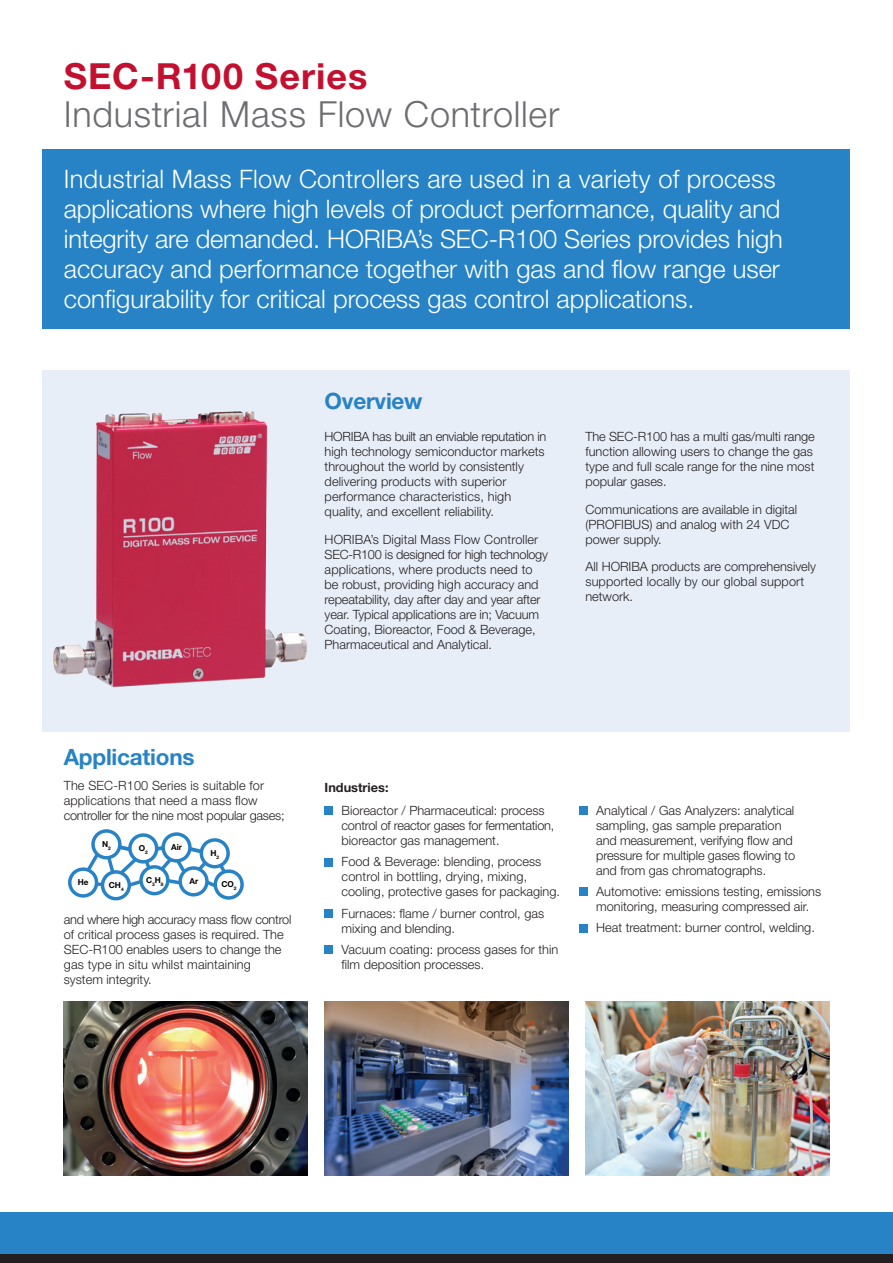
<style>
.page{position:relative;width:893px;height:1263px;background:#fff}
.page>*{position:absolute;margin:0;border:0;box-sizing:border-box;transform-origin:0 0}
.t1{font:300 36px/37.5px "Helvetica Neue LT Std";letter-spacing:.02em;color:#6c6d70}
.Body_Header_Silver{font:300 25.5px/30px "Helvetica Neue LT Std";color:#fff}
.Body_Header_Silver-2{font:700 22.5px "Helvetica Neue LT Std";letter-spacing:-.01em;color:#2783c5}
.Body_Black{font:300 12.75px/15px "Helvetica Neue LT Std";color:#231f20}
.Bullets_Black{font:300 12.75px/15px "Helvetica Neue LT Std";color:#231f20}
.Body_Bold_Black7{font:700 12.75px "Helvetica Neue LT Std";color:#231f20}
.t2{font:700 8.25px "Helvetica Neue";color:#000001}
.t3{font:700 4.8px "Helvetica Neue";color:#000001}
.s1{font-weight:700;color:#c3102f}
</style>
<div class="page">
<div style="left:43px;top:370px;width:807px;height:361px;background:#e8eef8"></div>
<div style="left:43px;top:150px;width:807px;height:179px;background:#2783c5"></div>
<img style="left:585px;top:1001px;width:244px;height:174px">
<img style="left:64px;top:1001px;width:244px;height:175px">
<img style="left:325px;top:1001px;width:243px;height:175px">
<div style="left:325px;top:806px;width:8px;height:9px;background:#2783c5"></div>
<div style="left:325px;top:858px;width:8px;height:8px;background:#2783c5"></div>
<div style="left:325px;top:909px;width:8px;height:9px;background:#2783c5"></div>
<div style="left:325px;top:946px;width:8px;height:8px;background:#2783c5"></div>
<img style="left:53px;top:411px;width:254px;height:277px">
<div style="left:0;top:1212px;width:893px;height:47px;background:#2783c5"></div>
<div style="left:0;top:1254px;width:893px;height:9px;background:#231f20"></div>
<svg style="left:68px;top:829px;width:176px;height:71px"></svg>
<div style="left:579px;top:806px;width:9px;height:8px;background:#2783c5"></div>
<div style="left:579px;top:887px;width:9px;height:9px;background:#2783c5"></div>
<div style="left:579px;top:924px;width:9px;height:8px;background:#2783c5"></div>
<p class="t1" style="left:64px;top:57px;width:497px"><span class="s1">SEC-R100 Series<br></span>Industrial Mass Flow Controller</p>
<p class="Body_Header_Silver" style="left:64px;top:164px;width:720px">Industrial Mass Flow Controllers are used in a variety of process applications where high levels of product performance, quality and integrity are demanded. HORIBA’s SEC-R100 Series provides high accuracy and performance together with gas and flow range user configurability for critical process gas control applications.</p>
<p class="Body_Header_Silver-2" style="left:325px;top:387px;width:100px">Overview</p>
<p class="Body_Black" style="left:325px;top:428px;width:223px">HORIBA has built an enviable reputation in high technology semiconductor markets throughout the world by consistently delivering products with superior performance characteristics, high quality, and excellent reliability.</p>
<p class="Body_Black" style="left:325px;top:531px;width:225px">HORIBA’s Digital Mass Flow Controller SEC-R100 is designed for high technology applications, where products need to be robust, providing high accuracy and repeatability, day after day and year after year. Typical applications are in; Vacuum Coating, Bioreactor, Food &amp; Beverage, Pharmaceutical and Analytical.</p>
<p class="Body_Black" style="left:585px;top:428px;width:231px">The SEC-R100 has a multi gas/multi range function allowing users to change the gas type and full scale range for the nine most popular gases.</p>
<p class="Body_Black" style="left:585px;top:501px;width:213px">Communications are available in digital (PROFIBUS) and analog with 24 VDC power supply.</p>
<p class="Body_Black" style="left:585px;top:559px;width:232px">All HORIBA products are comprehensively supported locally by our global support network.</p>
<p class="Body_Header_Silver-2" style="left:64px;top:743px;width:132px">Applications</p>
<p class="Body_Black" style="left:64px;top:778px;width:222px">The SEC-R100 Series is suitable for applications that need a mass flow controller for the nine most popular gases;</p>
<p class="t2" style="left:102px;top:837px;width:10px">N<sub>2</sub></p>
<p class="t2" style="left:78px;top:875px;width:12px">He</p>
<p class="t2" style="left:109px;top:879px;width:16px">CH<sub>4</sub></p>
<p class="t2" style="left:139px;top:841px;width:8px">O</p>
<p class="t2" style="left:171px;top:840px;width:12px">Air</p>
<p class="t3" style="left:145px;top:848px;width:4px">2</p>
<p class="t2" style="left:146px;top:874px;width:19px">C<sub>3</sub>H<sub>8</sub></p>
<p class="t2" style="left:189px;top:875px;width:10px">Ar</p>
<p class="t2" style="left:210px;top:846px;width:10px">H<sub>2</sub></p>
<p class="t2" style="left:221px;top:878px;width:17px">CO<sub>2</sub></p>
<p class="Body_Black" style="left:64px;top:911px;width:229px">and where high accuracy mass flow control of critical process gases is required. The SEC-R100 enables users to change the gas type in situ whilst maintaining system integrity.</p>
<p class="Body_Bold_Black7" style="left:325px;top:779px;width:65px">Industries:</p>
<p class="Bullets_Black" style="left:342px;top:803px;width:214px">Bioreactor / Pharmaceutical: process control of reactor gases for fermentation, bioreactor gas management.</p>
<p class="Bullets_Black" style="left:342px;top:854px;width:220px">Food &amp; Beverage: blending, process control in bottling, drying, mixing, cooling, protective gases for packaging.</p>
<p class="Bullets_Black" style="left:342px;top:905px;width:204px">Furnaces: flame / burner control, gas mixing and blending.</p>
<p class="Bullets_Black" style="left:342px;top:942px;width:218px">Vacuum coating: process gases for thin film deposition processes.</p>
<p class="Bullets_Black" style="left:596px;top:802px;width:200px">Analytical / Gas Analyzers: analytical sampling, gas sample preparation and measurement, verifying flow and pressure for multiple gases flowing to and from gas chromatographs.</p>
<p class="Bullets_Black" style="left:596px;top:884px;width:226px">Automotive: emissions testing, emissions monitoring, measuring compressed air.</p>
<p class="Bullets_Black" style="left:596px;top:920px;width:220px">Heat treatment: burner control, welding.</p>
</div>
